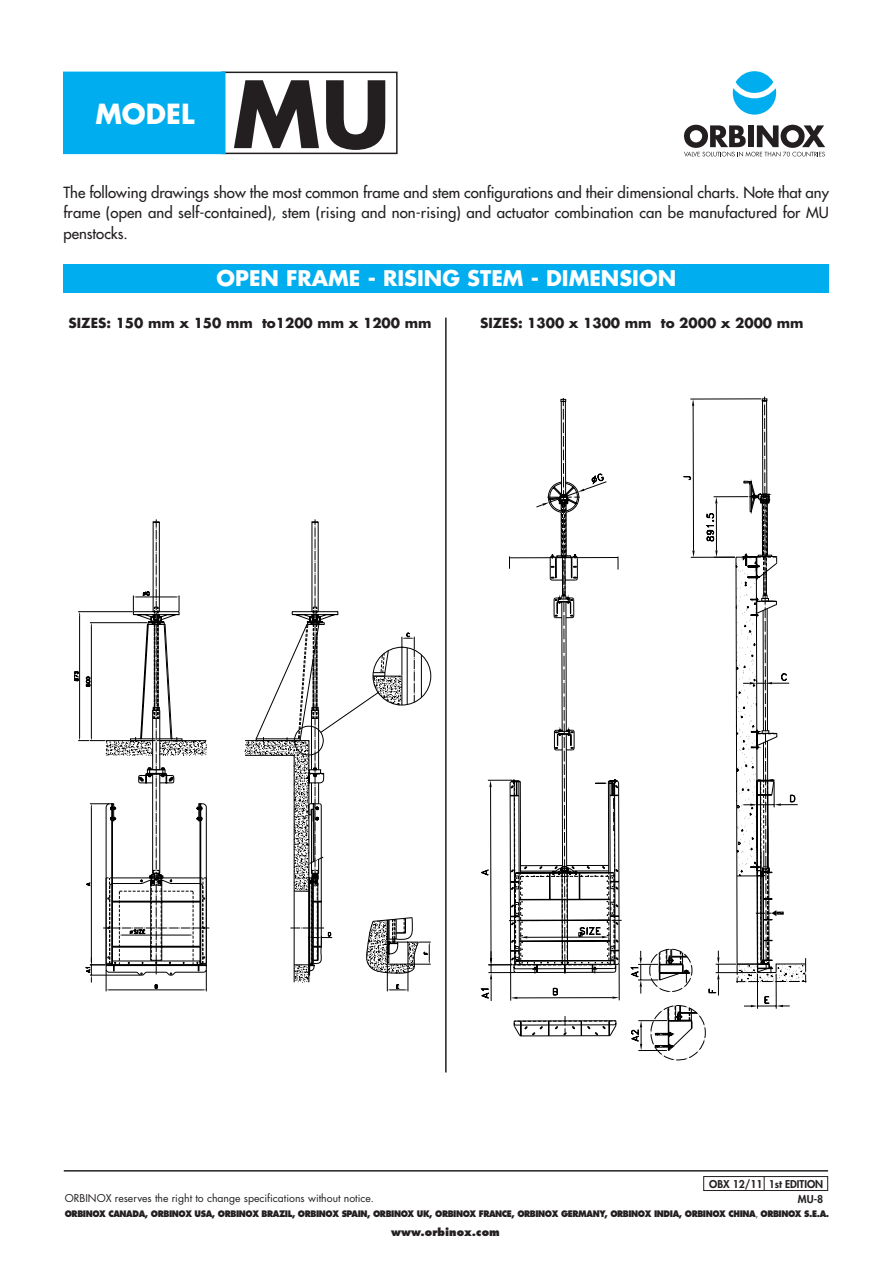
<style>
.page{position:relative;width:893px;height:1263px;background:#fff}
.page>*{position:absolute;margin:0;border:0;box-sizing:border-box;transform-origin:0 0}
.t1{font:700 90px "Futura";color:#231f20}
.t2{font:700 27px "Futura";color:#fff}
.t3{font:700 21px "Futura";color:#fff}
.t4{font:15px/20.4px "Futura";letter-spacing:.01em;color:#231f20;text-align:justify}
.t5{font:700 13.5px "Futura";color:#231f20}
.t6{font:10.5px "Futura";color:#231f20}
.t7{font:800 10.5px/15px "Futura";color:#231f20;text-align:right}
.t8{font:800 10.5px "Futura";color:#231f20}
.t9{font:800 8.7px "Futura";letter-spacing:-.05em;color:#231f20;scale:.92 1}
.s1{font-weight:400}
</style>
<div class="page">
<div style="left:221px;top:72px;width:177px;height:82px;border:2px solid #231f20"></div>
<div style="left:65px;top:73px;width:159px;height:80px;background:#00aeef"></div>
<div style="left:63px;top:72px;width:162px;height:82px;border:2px solid #00aeef"></div>
<hr style="left:64px;top:1170px;width:764px;height:1px;background:#231f20">
<div style="left:703px;top:1176px;width:125px;height:15px;border:1px solid #231f20"></div>
<svg style="left:764px;top:1176px;width:1px;height:14px"></svg>
<div style="left:736px;top:71px;width:37px;height:22px;background:#00aeef;border-radius:50%"></div>
<svg style="left:733px;top:88px;width:43px;height:27px"></svg>
<svg style="left:684px;top:125px;width:141px;height:32px"></svg>
<svg style="left:74px;top:519px;width:357px;height:473px"></svg>
<div style="left:64px;top:265px;width:765px;height:28px;background:#00aeef"></div>
<hr style="left:445px;top:318px;width:2px;height:754px;background:#231f20">
<svg style="left:481px;top:397px;width:326px;height:663px"></svg>
<h2 class="t2" style="left:95px;top:101px;width:100px">MODEL</h2>
<h1 class="t1" style="left:232px;top:73px;width:160px">MU</h1>
<p class="t4" style="left:63px;top:183px;width:767px">The following drawings show the most common frame and stem configurations and their dimensional charts. Note that any frame (open and self-contained), stem (rising and non-rising) and actuator combination can be manufactured for MU penstocks.</p>
<h3 class="t3" style="left:217px;top:269px;width:461px">OPEN FRAME - RISING STEM - DIMENSION</h3>
<p class="t5" style="left:68px;top:317px;width:364px">SIZES: 150 mm x 150 mm to1200 mm x 1200 mm</p>
<p class="t5" style="left:480px;top:317px;width:325px">SIZES: 1300 x 1300 mm to 2000 x 2000 mm</p>
<p class="t7" style="left:709px;top:1177px;width:115px">OBX 12/11 1st EDITION<br>MU-8</p>
<p class="t9" style="left:65px;top:1210px;width:832px">ORBINOX CANADA, ORBINOX USA, ORBINOX BRAZIL, ORBINOX SPAIN, ORBINOX UK, ORBINOX FRANCE, ORBINOX GERMANY, ORBINOX INDIA, ORBINOX CHINA<span class="s1">,</span> ORBINOX S.E.A.</p>
<p class="t8" style="left:391px;top:1227px;width:110px">www.orbinox.com</p>
<p class="t6" style="left:65px;top:1193px;width:311px">ORBINOX reserves the right to change specifications without notice.</p>
</div>
